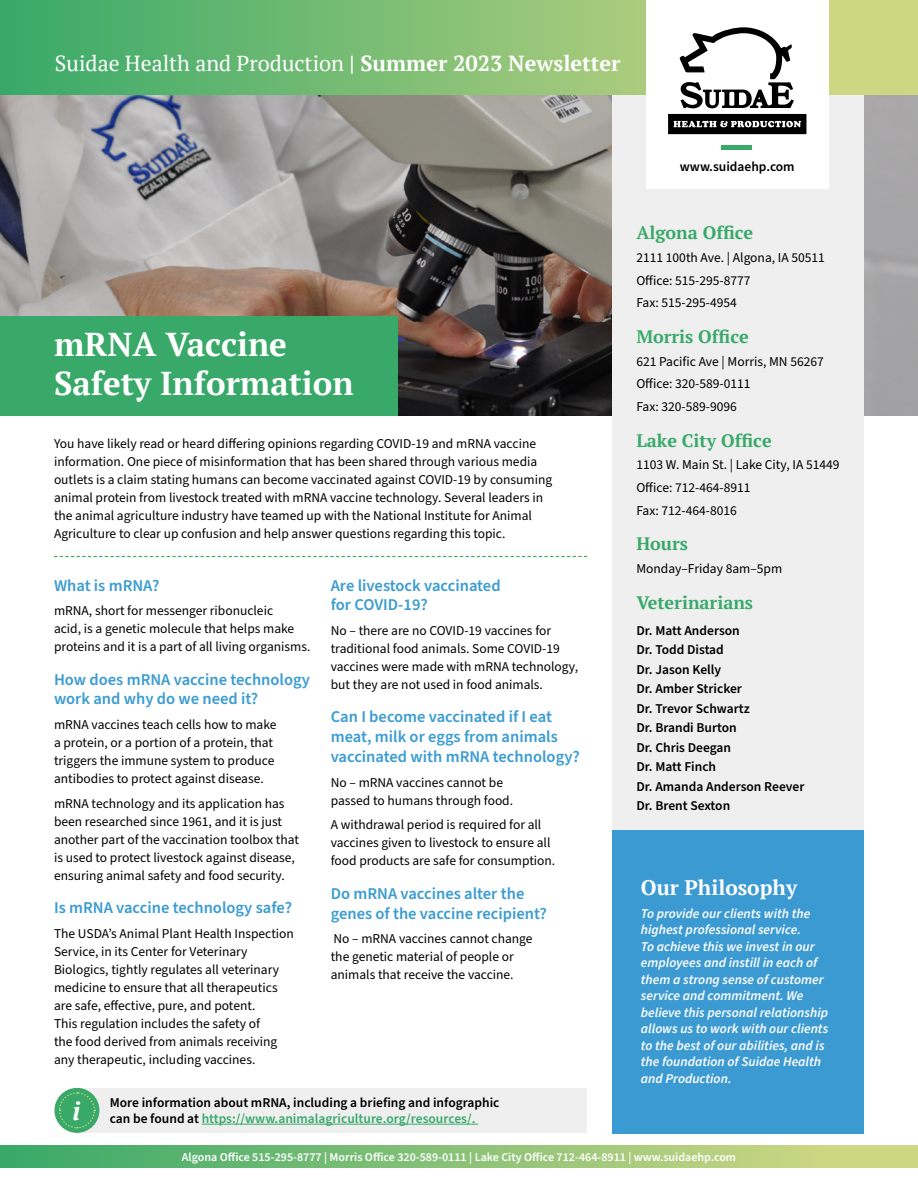
<style>
.page{position:relative;width:918px;height:1188px;background:#fff}
.page>*{position:absolute;margin:0;border:0;box-sizing:border-box;transform-origin:0 0}
.t1{font:700 33px/39.6px "PT Serif";color:#fff}
.t2{font:21.75px "PT Serif";color:#fff}
.t3{font:700 21px "PT Serif";color:#fff}
.t4{font:700 18px "PT Serif";color:#38a969}
.t5{font:600 16.5px/19.8px "Source Sans Pro";color:#3b9cd1}
.t6{font:13.5px/18px "Source Sans Pro";color:#000}
.t7{font:italic 600 13.5px/16.5px "Source Sans Pro";color:#fff}
.t8{font:600 13.5px/19.5px "Source Sans Pro";color:#000}
.t9{font:600 12px "Source Sans Pro";color:#fff}
.s1{font-weight:700}
.s2{color:#38a969}
</style>
<div class="page">
<div style="left:0;top:1146px;width:918px;height:21px;background:linear-gradient(to right,#39a969,#dada85)"></div>
<img style="left:0;top:94px;width:918px;height:322px">
<div style="left:612px;top:94px;width:252px;height:1040px;background:#efeff0"></div>
<div style="left:612px;top:831px;width:252px;height:303px;background:#3c9ad2"></div>
<svg style="left:0;top:0;width:918px;height:94px;background:#7dbd75"></svg>
<div style="left:647px;top:0;width:182px;height:189px;background:#fff"></div>
<div style="left:668px;top:114px;width:138px;height:20px;background:#000"></div>
<svg style="left:679px;top:27px;width:115px;height:81px"></svg>
<svg style="left:673px;top:121px;width:128px;height:6px"></svg>
<div style="left:721px;top:145px;width:31px;height:5px;background:#38a969"></div>
<div style="left:0;top:316px;width:397px;height:100px;background:#38a969"></div>
<div style="left:75px;top:1088px;width:511px;height:45px;background:#efeff0"></div>
<hr style="left:202px;top:1124px;width:276px;height:1px;background:#38a969">
<svg style="left:54px;top:556px;width:533px;height:1px"></svg>
<svg style="left:54px;top:1088px;width:45px;height:45px"></svg>
<svg style="left:58px;top:1091px;width:38px;height:38px"></svg>
<h2 class="t2" style="left:55px;top:49px;width:567px">Suidae Health and Production <span class="s1">| Summer 2023 Newsletter</span></h2>
<h1 class="t1" style="left:54px;top:324px;width:301px">mRNA Vaccine<br>Safety Information</h1>
<p class="t6" style="left:54px;top:435px;width:500px">You have likely read or heard differing opinions regarding COVID-19 and mRNA vaccine information. One piece of misinformation that has been shared through various media outlets is a claim stating humans can become vaccinated against COVID-19 by consuming animal protein from livestock treated with mRNA vaccine technology. Several leaders in the animal agriculture industry have teamed up with the National Institute for Animal Agriculture to clear up confusion and help answer questions regarding this topic.</p>
<p class="t5" style="left:54px;top:576px;width:107px">What is mRNA?</p>
<p class="t6" style="left:54px;top:602px;width:258px">mRNA, short for messenger ribonucleic<br>acid, is a genetic molecule that helps make proteins and it is a part of all living organisms.</p>
<p class="t5" style="left:54px;top:670px;width:258px">How does mRNA vaccine technology work and why do we need it?</p>
<p class="t6" style="left:54px;top:716px;width:224px">mRNA vaccines teach cells how to make a protein, or a portion of a protein, that triggers the immune system to produce antibodies to protect against disease.</p>
<p class="t6" style="left:54px;top:795px;width:247px">mRNA technology and its application has been researched since 1961, and it is just another part of the vaccination toolbox that is used to protect livestock against disease, ensuring animal safety and food security.</p>
<p class="t5" style="left:54px;top:898px;width:240px">Is mRNA vaccine technology safe?</p>
<p class="t6" style="left:54px;top:925px;width:241px">The USDA’s Animal Plant Health Inspection Service, in its Center for Veterinary Biologics, tightly regulates all veterinary medicine to ensure that all therapeutics are safe, effective, pure, and potent.<br>This regulation includes the safety of<br>the food derived from animals receiving any therapeutic, including vaccines.</p>
<p class="t5" style="left:331px;top:576px;width:171px">Are livestock vaccinated for COVID-19?</p>
<p class="t6" style="left:331px;top:622px;width:249px">No – there are no COVID-19 vaccines for traditional food animals. Some COVID-19 vaccines were made with mRNA technology, but they are not used in food animals.</p>
<p class="t5" style="left:331px;top:708px;width:251px">Can I become vaccinated if I eat meat, milk or eggs from animals vaccinated with mRNA technology?</p>
<p class="t6" style="left:331px;top:774px;width:184px">No – mRNA vaccines cannot be passed to humans through food.</p>
<p class="t6" style="left:331px;top:816px;width:226px">A withdrawal period is required for all vaccines given to livestock to ensure all food products are safe for consumption.</p>
<p class="t5" style="left:331px;top:884px;width:218px">Do mRNA vaccines alter the genes of the vaccine recipient?</p>
<p class="t6" style="left:331px;top:930px;width:203px">No – mRNA vaccines cannot change the genetic material of people or animals that receive the vaccine.</p>
<p class="t8" style="left:72px;top:1095px;width:429px;line-height:16.2px;text-indent:37px">More information about mRNA, including a briefing and infographic <sup>i</sup> can be found at <span class="s2">https://www.animalagriculture.org/resources/.</span></p>
<p class="t8" style="left:680px;top:157px;width:116px">www.suidaehp.com</p>
<h3 class="t4" style="left:636px;top:220px;width:118px">Algona Office</h3>
<p class="t6" style="left:636px;top:246px;width:190px;line-height:23px">2111 100th Ave. | Algona, IA 50511<br>Office: 515-295-8777<br>Fax: 515-295-4954</p>
<h3 class="t4" style="left:636px;top:324px;width:114px">Morris Office</h3>
<p class="t6" style="left:636px;top:350px;width:189px;line-height:23px">621 Pacific Ave | Morris, MN 56267<br>Office: 320-589-0111<br>Fax: 320-589-9096</p>
<h3 class="t4" style="left:636px;top:428px;width:137px">Lake City Office</h3>
<p class="t6" style="left:636px;top:454px;width:205px;line-height:23px">1103 W. Main St. | Lake City, IA 51449<br>Office: 712-464-8911<br>Fax: 712-464-8016</p>
<h3 class="t4" style="left:636px;top:532px;width:53px">Hours</h3>
<p class="t6" style="left:636px;top:560px;width:147px">Monday–Friday 8am–5pm</p>
<h3 class="t4" style="left:636px;top:590px;width:118px">Veterinarians</h3>
<p class="t8" style="left:636px;top:621px;width:170px">Dr. Matt Anderson<br>Dr. Todd Distad<br>Dr. Jason Kelly<br>Dr. Amber Stricker<br>Dr. Trevor Schwartz<br>Dr. Brandi Burton<br>Dr. Chris Deegan<br>Dr. Matt Finch<br>Dr. Amanda Anderson Reever<br>Dr. Brent Sexton</p>
<h3 class="t3" style="left:641px;top:874px;width:158px">Our Philosophy</h3>
<p class="t7" style="left:641px;top:906px;width:189px">To provide our clients with the highest professional service.<br>To achieve this we invest in our employees and instill in each of them a strong sense of customer service and commitment. We believe this personal relationship allows us to work with our clients to the best of our abilities, and is the foundation of Suidae Health and Production.</p>
<p class="t9" style="left:182px;top:1149px;width:556px">Algona Office 515-295-8777 | Morris Office 320-589-0111 | Lake City Office 712-464-8911 | www.suidaehp.com</p>
</div>
